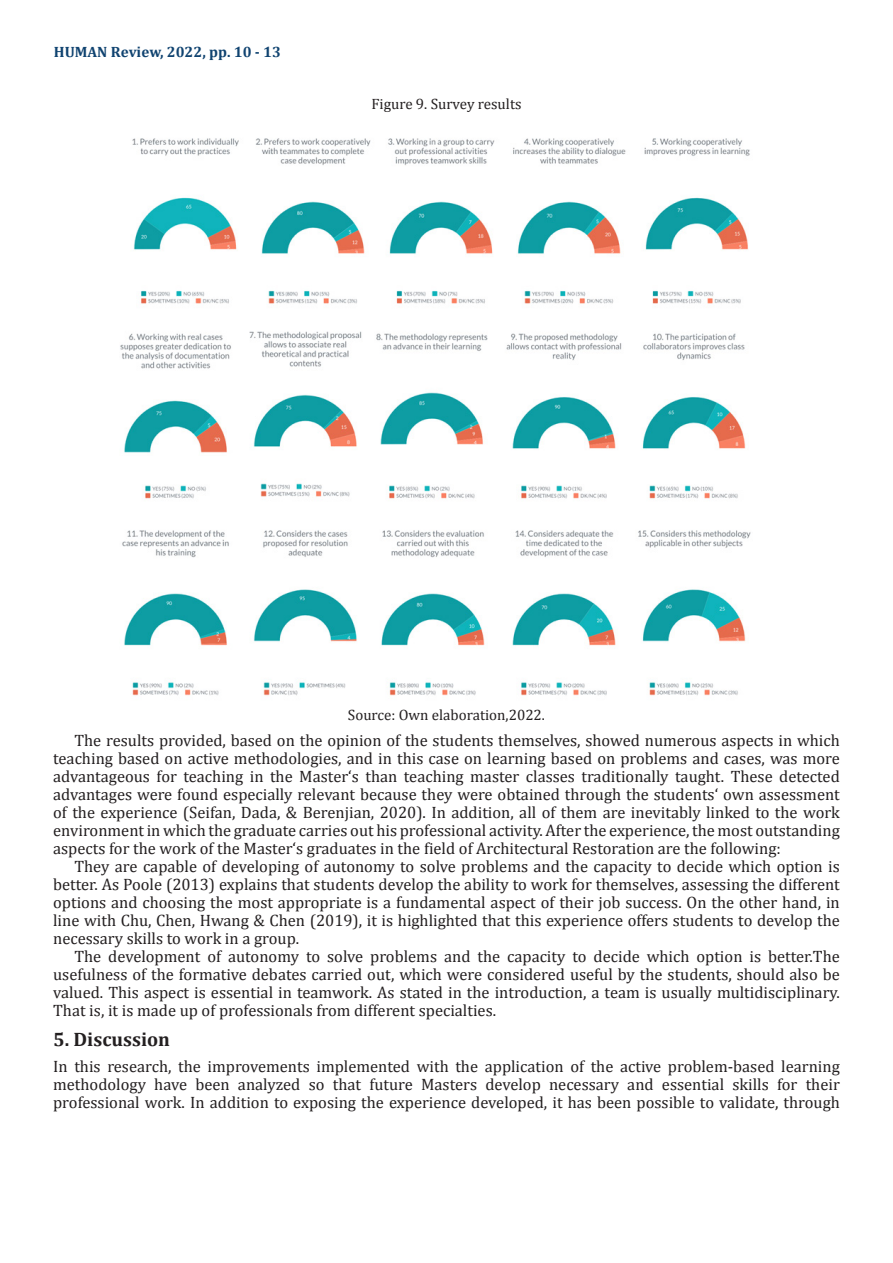
<style>
.page{position:relative;width:893px;height:1263px;background:#fff}
.page>*{position:absolute;margin:0;border:0;box-sizing:border-box;transform-origin:0 0}
.Titulo_1{font:700 19.5px "Cambria";color:#231f20}
.Parrafos-siguientes{font:16.5px/18px "Cambria";color:#231f20;text-align:justify}
.Parrafo-Arranque{font:16.5px/18px "Cambria";color:#231f20;text-align:justify}
.Fuente-Tablas{font:15px "Cambria";color:#231f20}
.t1{font:700 15px "Cambria";color:#104370}
</style>
<div class="page">
<img style="left:120px;top:138px;width:631px;height:558px">
<p class="t1" style="left:54px;top:41px;width:229px">HUMAN Review, 2022, pp. 10 - 13</p>
<p class="Fuente-Tablas" style="left:371px;top:94px;width:152px">Figure 9. Survey results</p>
<p class="Fuente-Tablas" style="left:348px;top:705px;width:199px">Source: Own elaboration,2022.</p>
<p class="Parrafos-siguientes" style="left:53px;top:731px;width:788px;text-indent:21px">The results provided, based on the opinion of the students themselves, showed numerous aspects in which teaching based on active methodologies, and in this case on learning based on problems and cases, was more advantageous for teaching in the Master‘s than teaching master classes traditionally taught. These detected advantages were found especially relevant because they were obtained through the students‘ own assessment of the experience (Seifan, Dada, &amp; Berenjian, 2020). In addition, all of them are inevitably linked to the work environment in which the graduate carries out his professional activity. After the experience, the most outstanding aspects for the work of the Master‘s graduates in the field of Architectural Restoration are the following:</p>
<p class="Parrafos-siguientes" style="left:53px;top:857px;width:788px;text-indent:21px">They are capable of developing of autonomy to solve problems and the capacity to decide which option is better. As Poole (2013) explains that students develop the ability to work for themselves, assessing the different options and choosing the most appropriate is a fundamental aspect of their job success. On the other hand, in line with Chu, Chen, Hwang &amp; Chen (2019), it is highlighted that this experience offers students to develop the necessary skills to work in a group.</p>
<p class="Parrafos-siguientes" style="left:53px;top:947px;width:788px;text-indent:21px">The development of autonomy to solve problems and the capacity to decide which option is better.The usefulness of the formative debates carried out, which were considered useful by the students, should also be valued. This aspect is essential in teamwork. As stated in the introduction, a team is usually multidisciplinary.<br>That is, it is made up of professionals from different specialties.</p>
<p class="Titulo_1" style="left:53px;top:1025px;width:118px">5. Discussion</p>
<p class="Parrafo-Arranque" style="left:53px;top:1057px;width:788px">In this research, the improvements implemented with the application of the active problem-based learning methodology have been analyzed so that future Masters develop necessary and essential skills for their professional work. In addition to exposing the experience developed, it has been possible to validate, through</p>
</div>
